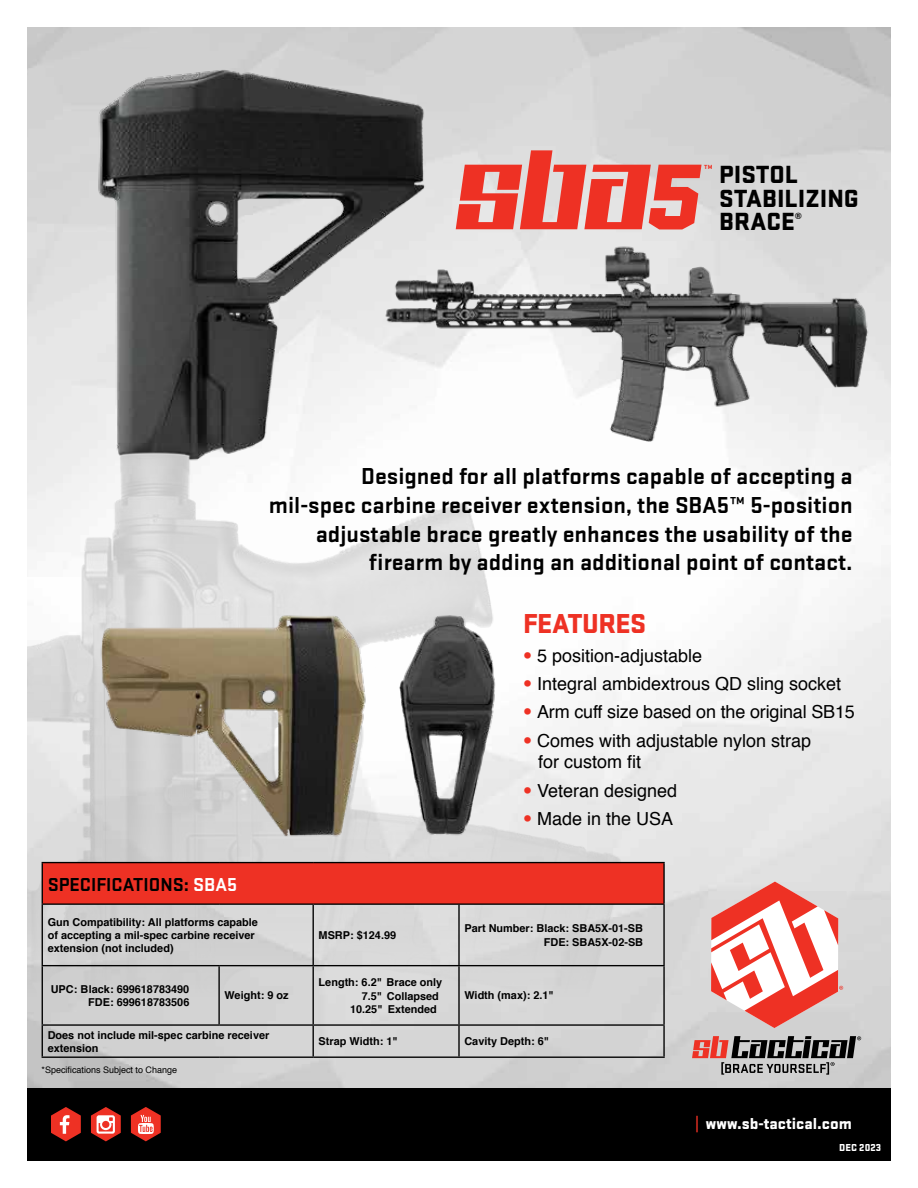
<style>
.page{position:relative;width:918px;height:1188px;background:#fff}
.page>*{position:absolute;margin:0;border:0;box-sizing:border-box;transform-origin:0 0}
.t1{font:93.45px "Kitchenpolice";color:#ee3124}
.t2{font:900 28.5px "Stratum 2";letter-spacing:-.02em;color:#ee3124}
.t3{font:900 25.8px/23.5px "Stratum 2";color:#000}
.t4{font:700 24px/28.8px "Stratum 2";color:#000;text-align:right}
.t5{font:700 19.5px "Stratum 2";color:#000}
.t6{font:18px/21.6px "Helvetica";color:#000}
.t7{font:900 16.5px "Stratum 2";color:#fff}
.t8{font:700 10.95px/13px "Helvetica";color:#000}
.t9{font:900 10.5px "Stratum 2";color:#fff}
.t10{font:9px "Helvetica";color:#000}
.t11{font:700 8.7px "Helvetica";color:#000}
.t12{font:900 6.15px "Stratum 2";color:#ee3124}
.s1{font-family:"Quantico";font-weight:700;font-style:italic;font-size:87.75px}
.s2{color:#fff}
.s3{font-weight:300;color:#ee3124}
.s4{color:#ee3124}
</style>
<div class="page">
<img style="left:27px;top:28px;width:648px;height:1060px">
<div style="left:27px;top:1088px;width:864px;height:73px;background:#000"></div>
<svg style="left:51px;top:1107px;width:30px;height:34px"></svg>
<svg style="left:91px;top:1107px;width:30px;height:34px"></svg>
<svg style="left:131px;top:1107px;width:30px;height:34px"></svg>
<div style="left:42px;top:863px;width:622px;height:41px;background:#ee3124"></div>
<hr style="left:42px;top:862px;width:177px;height:1px;background:#000">
<hr style="left:42px;top:863px;width:1px;height:40px;background:#000">
<hr style="left:219px;top:862px;width:94px;height:1px;background:#000">
<hr style="left:313px;top:862px;width:146px;height:1px;background:#000">
<hr style="left:459px;top:862px;width:206px;height:1px;background:#000">
<hr style="left:663px;top:863px;width:2px;height:40px;background:#000">
<hr style="left:42px;top:903px;width:177px;height:2px;background:#000">
<hr style="left:42px;top:905px;width:1px;height:60px;background:#000">
<hr style="left:219px;top:903px;width:94px;height:2px;background:#000">
<hr style="left:313px;top:903px;width:146px;height:2px;background:#000">
<hr style="left:313px;top:905px;width:1px;height:60px;background:#000">
<hr style="left:459px;top:903px;width:206px;height:2px;background:#000">
<hr style="left:458px;top:905px;width:2px;height:60px;background:#000">
<hr style="left:663px;top:905px;width:2px;height:60px;background:#000">
<hr style="left:42px;top:965px;width:177px;height:1px;background:#000">
<hr style="left:42px;top:966px;width:1px;height:58px;background:#000">
<hr style="left:219px;top:965px;width:94px;height:1px;background:#000">
<hr style="left:218px;top:966px;width:2px;height:58px;background:#000">
<hr style="left:313px;top:965px;width:146px;height:1px;background:#000">
<hr style="left:313px;top:966px;width:1px;height:58px;background:#000">
<hr style="left:459px;top:965px;width:206px;height:1px;background:#000">
<hr style="left:458px;top:966px;width:2px;height:58px;background:#000">
<hr style="left:663px;top:966px;width:2px;height:58px;background:#000">
<hr style="left:42px;top:1024px;width:177px;height:2px;background:#000">
<hr style="left:42px;top:1026px;width:1px;height:31px;background:#000">
<hr style="left:219px;top:1024px;width:94px;height:2px;background:#000">
<hr style="left:313px;top:1024px;width:146px;height:2px;background:#000">
<hr style="left:313px;top:1026px;width:1px;height:31px;background:#000">
<hr style="left:459px;top:1024px;width:206px;height:2px;background:#000">
<hr style="left:458px;top:1026px;width:2px;height:31px;background:#000">
<hr style="left:663px;top:1026px;width:2px;height:31px;background:#000">
<hr style="left:42px;top:1057px;width:177px;height:1px;background:#000">
<hr style="left:219px;top:1057px;width:94px;height:1px;background:#000">
<hr style="left:313px;top:1057px;width:146px;height:1px;background:#000">
<hr style="left:459px;top:1057px;width:206px;height:1px;background:#000">
<svg style="left:692px;top:1036px;width:169px;height:39px;background:#938584"></svg>
<svg style="left:711px;top:882px;width:132px;height:146px"></svg>
<img style="left:383px;top:601px;width:155px;height:243px">
<img style="left:382px;top:240px;width:509px;height:216px">
<img style="left:75px;top:588px;width:308px;height:272px">
<h1 class="t1" style="left:460px;top:150px;width:245px">SBa<span class="s1">5</span></h1>
<p class="t12" style="left:704px;top:162px;width:10px">TM</p>
<h3 class="t3" style="left:719px;top:161px;width:141px">PISTOL<br>STABILIZING<br>BRACE</h3>
<p class="t11" style="left:795px;top:209px;width:8px">®</p>
<h3 class="t4" style="left:269px;top:460px;width:585px">Designed for all platforms capable of accepting a mil-spec carbine receiver extension, the SBA5™ 5-position adjustable brace greatly enhances the usability of the firearm by adding an additional point of contact.</h3>
<h3 class="t5" style="left:48px;top:871px;width:191px">SPECIFICATIONS: <span class="s2">SBA5</span></h3>
<p class="t8" style="left:48px;top:916px;width:212px">Gun Compatibility: All platforms capable of accepting a mil-spec carbine receiver extension (not included)</p>
<p class="t8" style="left:51px;top:983px;width:140px;text-align:right">UPC: Black: 699618783490<br>FDE: 699618783506</p>
<p class="t8" style="left:225px;top:989px;width:65px">Weight: 9 oz</p>
<h2 class="t2" style="left:523px;top:603px;width:125px">FEATURES</h2>
<h3 class="t6" style="left:523px;top:645px;width:181px"><span class="s3">•</span> 5 position-adjustable</h3>
<h3 class="t6" style="left:523px;top:673px;width:320px"><span class="s3">•</span> Integral ambidextrous QD sling socket</h3>
<h3 class="t6" style="left:523px;top:702px;width:333px"><span class="s3">•</span> Arm cuff size based on the original SB15</h3>
<h3 class="t6" style="left:538px;top:730px;width:275px;text-indent:-15px"><span class="s3">•</span> Comes with adjustable nylon strap for custom fit</h3>
<h3 class="t6" style="left:523px;top:780px;width:156px"><span class="s3">•</span> Veteran designed</h3>
<h3 class="t6" style="left:523px;top:808px;width:152px"><span class="s3">•</span> Made in the USA</h3>
<p class="t8" style="left:319px;top:929px;width:79px">MSRP: $124.99</p>
<p class="t8" style="left:464px;top:922px;width:180px;text-align:right">Part Number: Black: SBA5X-01-SB<br>FDE: SBA5X-02-SB</p>
<p class="t8" style="left:319px;top:976px;width:125px">Length: 6.2" Brace only</p>
<p class="t8" style="left:362px;top:989px;width:79px">7.5" Collapsed</p>
<p class="t8" style="left:350px;top:1002px;width:88px">10.25" Extended</p>
<p class="t8" style="left:464px;top:989px;width:91px">Width (max): 2.1"</p>
<p class="t8" style="left:48px;top:1028px;width:223px">Does not include mil-spec carbine receiver extension</p>
<p class="t8" style="left:319px;top:1035px;width:80px">Strap Width: 1"</p>
<p class="t8" style="left:464px;top:1035px;width:86px">Cavity Depth: 6"</p>
<p class="t10" style="left:42px;top:1063px;width:137px">*Specifications Subject to Change</p>
<h3 class="t7" style="left:695px;top:1112px;width:158px"><span class="s4">|</span> www.sb-tactical.com</h3>
<p class="t9" style="left:839px;top:1140px;width:43px">DEC 2023</p>
</div>
